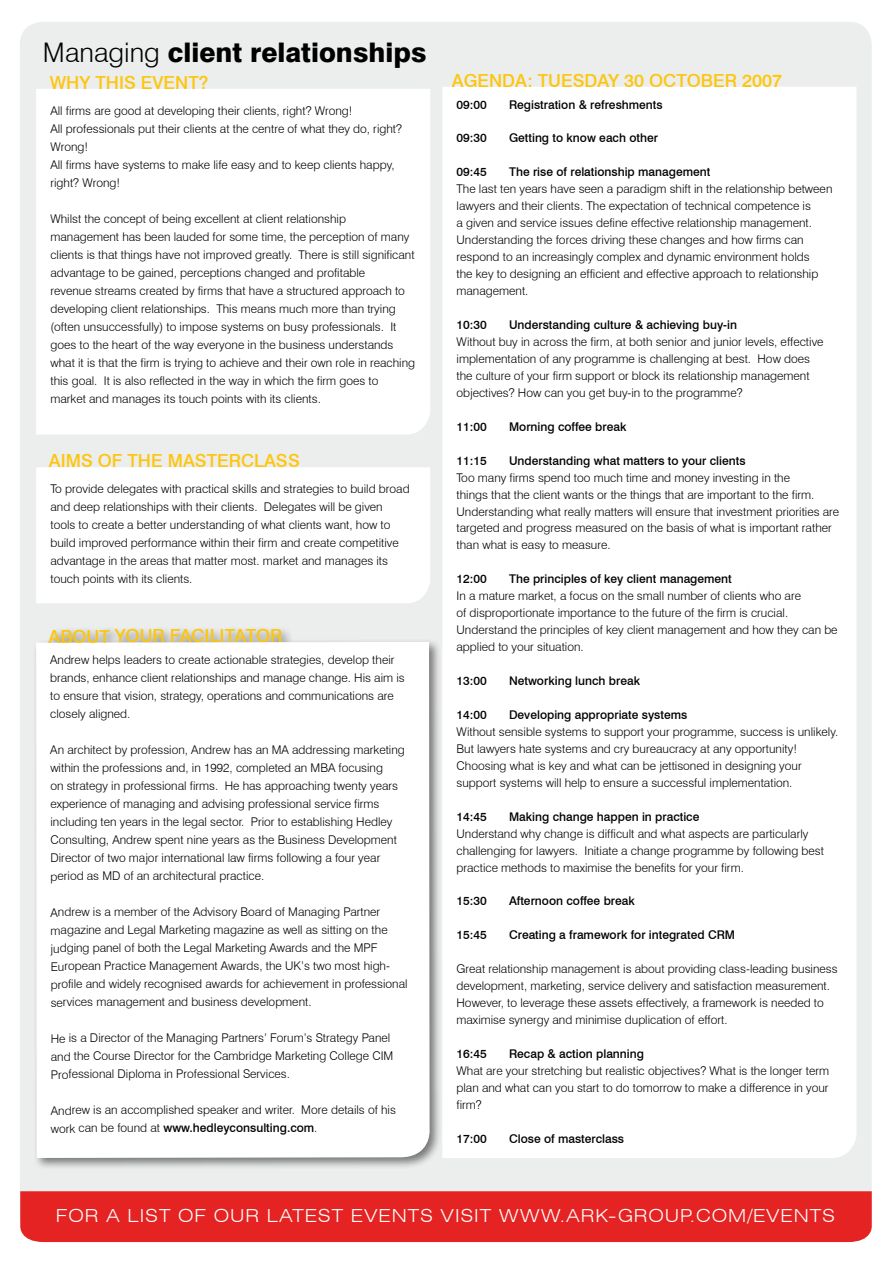
<style>
.page{position:relative;width:893px;height:1263px;background:#fff}
.page>*{position:absolute;margin:0;border:0;box-sizing:border-box;transform-origin:0 0}
.t1{font:800 27px "Swiss 721 BT";color:#000}
.t2{font:500 18px "Swiss 721 BT";color:#fdc60c}
.t3{font:300 expanded 18px "Swiss 721 BT";letter-spacing:.05em;color:#fff}
.t4{font:300 12px/18px "Swiss 721 BT";color:#000}
.t5{font:500 12px "Swiss 721 BT";color:#000}
.s1{font-weight:300}
.s2{font-weight:500}
.s3{color:#ffc700}
</style>
<div class="page">
<div style="left:20px;top:22px;width:852px;height:1216px;background:#eceded;border-radius:23px"></div>
<div style="left:20px;top:1191px;width:852px;height:51px;background:#e42322"></div>
<div style="left:31px;top:1208px;width:829px;height:24px;background:#e42322"></div>
<div style="left:36px;top:89px;width:394px;height:345px;background:#fff"></div>
<div style="left:32px;top:625px;width:462px;height:585px;background:#000;opacity:.5"></div>
<div style="left:36px;top:642px;width:394px;height:516px;background:#fff"></div>
<div style="left:442px;top:87px;width:414px;height:1071px;background:#fff"></div>
<div style="left:36px;top:467px;width:394px;height:136px;background:#fff"></div>
<h1 class="t1" style="left:43px;top:36px;width:385px"><span class="s1">Managing</span> client relationships</h1>
<h2 class="t2" style="left:50px;top:71px;width:160px">Why this event?</h2>
<p class="t4" style="left:50px;top:101px;width:353px">All firms are good at developing their clients, right? Wrong!<br>All professionals put their clients at the centre of what they do, right?<br>Wrong!<br>All firms have systems to make life easy and to keep clients happy, right? Wrong!</p>
<p class="t4" style="left:50px;top:209px;width:366px">Whilst the concept of being excellent at client relationship management has been lauded for some time, the perception of many clients is that things have not improved greatly. There is still significant advantage to be gained, perceptions changed and profitable<br>revenue streams created by firms that have a structured approach to developing client relationships. This means much more than trying (often unsuccessfully) to impose systems on busy professionals. It goes to the heart of the way everyone in the business understands what it is that the firm is trying to achieve and their own role in reaching this goal. It is also reflected in the way in which the firm goes to market and manages its touch points with its clients.</p>
<h2 class="t2" style="left:49px;top:450px;width:252px">Aims of the masterclass</h2>
<p class="t4" style="left:50px;top:479px;width:361px">To provide delegates with practical skills and strategies to build broad and deep relationships with their clients. Delegates will be given tools to create a better understanding of what clients want, how to build improved performance within their firm and create competitive advantage in the areas that matter most. market and manages its touch points with its clients.</p>
<h2 class="t2" style="left:49px;top:625px;width:236px">About your fac ilitator</h2>
<p class="t4" style="left:50px;top:651px;width:356px">Andrew helps leaders to create actionable strategies, develop their brands, enhance client relationships and manage change. His aim is to ensure that vision, strategy, operations and communications are closely aligned.</p>
<p class="t4" style="left:50px;top:741px;width:356px">An architect by profession, Andrew has an MA addressing marketing within the professions and, in 1992, completed an MBA focusing<br>on strategy in professional firms. He has approaching twenty years experience of managing and advising professional service firms including ten years in the legal sector. Prior to establishing Hedley Consulting, Andrew spent nine years as the Business Development Director of two major international law firms following a four year period as MD of an architectural practice.</p>
<p class="t4" style="left:51px;top:903px;width:359px">Andrew is a member of the Advisory Board of Managing Partner magazine and Legal Marketing magazine as well as sitting on the judging panel of both the Legal Marketing Awards and the MPF European Practice Management Awards, the UK’s two most high&shy;profile and widely recognised awards for achievement in professional services management and business development.</p>
<p class="t4" style="left:51px;top:1029px;width:344px">He is a Director of the Managing Partners’ Forum’s Strategy Panel and the Course Director for the Cambridge Marketing College CIM<br>Professional Diploma in Professional Services.</p>
<p class="t4" style="left:51px;top:1101px;width:347px">Andrew is an accomplished speaker and writer. More details of his work can be found at <span class="s2">www.hedleyconsulting.com</span>.</p>
<h2 class="t2" style="left:452px;top:69px;width:332px">agenda: Tuesday 30 october <span class="s3">2007</span></h2>
<p class="t5" style="left:456px;top:97px;width:47px">09:00 R</p>
<p class="t5" style="left:517px;top:97px;width:147px">egistration &amp; refreshments</p>
<p class="t5" style="left:456px;top:131px;width:47px">09:30 G</p>
<p class="t5" style="left:518px;top:131px;width:141px">etting to know each other</p>
<p class="t5" style="left:456px;top:165px;width:255px">09:45 The rise of relationship management</p>
<p class="t4" style="left:456px;top:180px;width:377px;line-height:17px">The last ten years have seen a paradigm shift in the relationship between lawyers and their clients. The expectation of technical competence is<br>a given and service issues define effective relationship management.<br>Understanding the forces driving these changes and how firms can respond to an increasingly complex and dynamic environment holds<br>the key to designing an efficient and effective approach to relationship management.</p>
<p class="t5" style="left:456px;top:317px;width:47px">10:30 U</p>
<p class="t5" style="left:518px;top:317px;width:221px">nderstanding culture &amp; achieving buy-in</p>
<p class="t4" style="left:456px;top:333px;width:369px;line-height:17px">Without buy in across the firm, at both senior and junior levels, effective implementation of any programme is challenging at best. How does the culture of your firm support or block its relationship management objectives? How can you get buy-in to the programme?</p>
<p class="t5" style="left:456px;top:419px;width:48px">11:00 M</p>
<p class="t5" style="left:519px;top:419px;width:109px">orning coffee break</p>
<p class="t5" style="left:456px;top:453px;width:47px">11:15 U</p>
<p class="t5" style="left:518px;top:453px;width:229px">nderstanding what matters to your clients</p>
<p class="t4" style="left:456px;top:469px;width:384px;line-height:17px">Too many firms spend too much time and money investing in the<br>things that the client wants or the things that are important to the firm.<br>Understanding what really matters will ensure that investment priorities are targeted and progress measured on the basis of what is important rather than what is easy to measure.</p>
<p class="t5" style="left:456px;top:572px;width:277px">12:00 The principles of key client management</p>
<p class="t4" style="left:456px;top:587px;width:383px;line-height:17px">In a mature market, a focus on the small number of clients who are<br>of disproportionate importance to the future of the firm is crucial.<br>Understand the principles of key client management and how they can be applied to your situation.</p>
<p class="t5" style="left:456px;top:673px;width:47px">13:00 N</p>
<p class="t5" style="left:518px;top:673px;width:124px">etworking lunch break</p>
<p class="t5" style="left:456px;top:707px;width:47px">14:00 D</p>
<p class="t5" style="left:518px;top:707px;width:171px">eveloping appropriate systems</p>
<p class="t4" style="left:456px;top:723px;width:383px;line-height:17px">Without sensible systems to support your programme, success is unlikely.<br>But lawyers hate systems and cry bureaucracy at any opportunity!<br>Choosing what is key and what can be jettisoned in designing your support systems will help to ensure a successful implementation.</p>
<p class="t5" style="left:456px;top:809px;width:48px">14:45 M</p>
<p class="t5" style="left:519px;top:809px;width:182px">aking change happen in practice</p>
<p class="t4" style="left:456px;top:825px;width:369px;line-height:17px">Understand why change is difficult and what aspects are particularly challenging for lawyers. Initiate a change programme by following best practice methods to maximise the benefits for your firm.</p>
<p class="t5" style="left:456px;top:894px;width:47px">15:30 A</p>
<p class="t5" style="left:517px;top:894px;width:119px">fternoon coffee break</p>
<p class="t5" style="left:456px;top:928px;width:32px">15:45</p>
<p class="t5" style="left:509px;top:928px;width:217px">Creating a framework for integrated CRM</p>
<p class="t4" style="left:456px;top:960px;width:383px;line-height:17px">Great relationship management is about providing class-leading business development, marketing, service delivery and satisfaction measurement.<br>However, to leverage these assets effectively, a framework is needed to maximise synergy and minimise duplication of effort.</p>
<p class="t5" style="left:456px;top:1046px;width:47px">16:45 R</p>
<p class="t5" style="left:517px;top:1046px;width:128px">ecap &amp; action planning</p>
<p class="t4" style="left:456px;top:1062px;width:374px;line-height:17px;text-align:justify">What are your stretching but realistic objectives? What is the longer term plan and what can you start to do tomorrow to make a difference in your firm?</p>
<p class="t5" style="left:456px;top:1131px;width:32px">17:00</p>
<p class="t5" style="left:509px;top:1131px;width:117px">Close of masterclass</p>
<h2 class="t3" style="left:56px;top:1205px;width:594px">FOR A LIST OF OUR LATEST EVENTS VISIT WWW.AR K-GROUP</h2>
<h2 class="t3" style="left:689px;top:1205px;width:78px">.CO M/EVENTS</h2>
</div>
